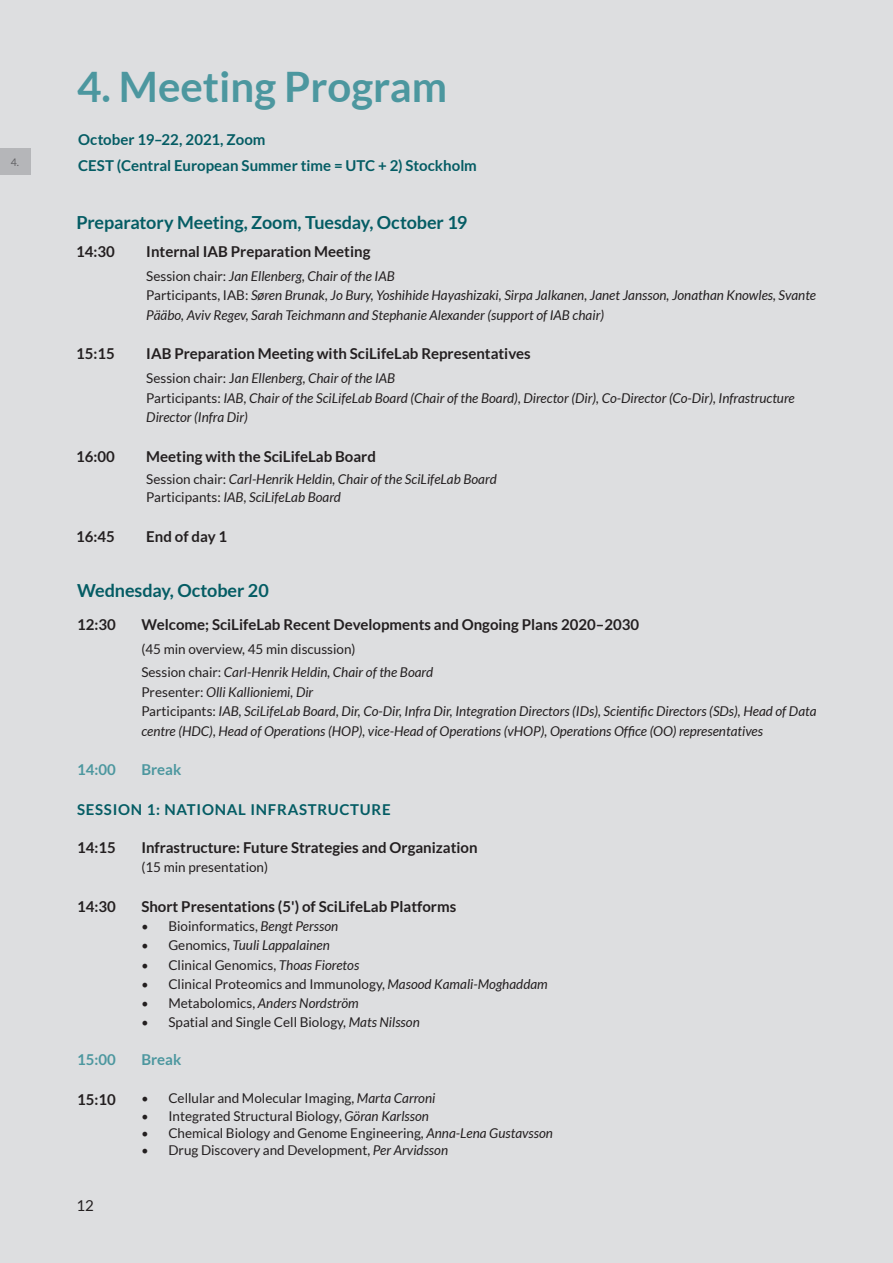
<style>
.page{position:relative;width:893px;height:1263px;background:#dddee0}
.page>*{position:absolute;margin:0;border:0;box-sizing:border-box;transform-origin:0 0}
.Rubriknivå_1{font:700 42px "Lato";color:#4c979f}
.t1{font:700 18px "Lato";letter-spacing:-.005em;color:#045c64}
.t2{font:700 15px "Lato";color:#231f20}
.t3{font:700 15px "Lato";letter-spacing:.005em;color:#045c64}
.t4{font:700 15px "Lato";letter-spacing:.05em;color:#045c64}
.t5{font:700 15px "Lato";color:#4c979f}
.t6{font:15px "Lato";color:#231f20}
.t7{font:italic 13.5px/19.5px "Lato";color:#231f20}
.t8{font:13.5px "Lato";color:#231f20}
.t9{font:10.5px "Lato";color:#636366}
.s1{font-style:normal}
.s2{font-family:"Minion Pro";font-size:18px}
.s3{font-style:italic}
.s4{font-family:"Minion Pro";font-style:normal;font-size:18px}
</style>
<div class="page">
<div style="left:0;top:148px;width:31px;height:27px;background:#b5b6b9"></div>
<p class="t9" style="left:11px;top:156px;width:10px">4.</p>
<p class="Rubriknivå_1" style="left:77px;top:62px;width:372px">4. Meeting Program</p>
<p class="t3" style="left:78px;top:131px;width:189px">October 19–22, 2021, Zoom</p>
<p class="t3" style="left:78px;top:157px;width:400px">CEST (Central European Summer time = UTC + 2) Stockholm</p>
<p class="t1" style="left:77px;top:212px;width:392px">Preparatory Meeting, Zoom, Tuesday, October 19</p>
<p class="t2" style="left:76px;top:243px;width:40px">14:30</p>
<p class="t2" style="left:146px;top:243px;width:226px">Internal IAB Preparation Meeting</p>
<p class="t7" style="left:146px;top:266px;width:250px"><span class="s1">Session chair:</span> Jan Ellenberg, Chair of the IAB</p>
<p class="t7" style="left:146px;top:286px;width:671px"><span class="s1">Participants, IAB:</span> Søren Brunak, Jo Bury, Yoshihide Hayashizaki, Sirpa Jalkanen, Janet Jansson, Jonathan Knowles, Svante<br>Pääbo, Aviv Regev, Sarah Teichmann and Stephanie Alexander (support of IAB chair)</p>
<p class="t2" style="left:76px;top:345px;width:40px">15:15</p>
<p class="t2" style="left:146px;top:345px;width:386px">IAB Preparation Meeting with SciLifeLab Representatives</p>
<p class="t7" style="left:146px;top:369px;width:250px"><span class="s1">Session chair: J</span>an Ellenberg, Chair of the IAB</p>
<p class="t7" style="left:146px;top:388px;width:650px"><span class="s1">Participants:</span> IAB, Chair of the SciLifeLab Board (Chair of the Board), Director (Dir), Co-Director (Co-Dir), Infrastructure<br>Director (Infra Dir)</p>
<p class="t2" style="left:76px;top:448px;width:40px">16:00</p>
<p class="t2" style="left:146px;top:448px;width:231px">Meeting with the SciLifeLab Board</p>
<p class="t7" style="left:146px;top:470px;width:352px"><span class="s1">Session chair:</span> Carl-Henrik Heldin, Chair of the SciLifeLab Board</p>
<p class="t7" style="left:146px;top:488px;width:196px"><span class="s1">Participants:</span> IAB, SciLifeLab Board</p>
<p class="t2" style="left:76px;top:528px;width:40px">16:45</p>
<p class="t2" style="left:146px;top:528px;width:82px">End of day 1</p>
<p class="t1" style="left:77px;top:580px;width:193px">Wednesday, October 20</p>
<p class="t2" style="left:77px;top:616px;width:40px">12:30</p>
<p class="t2" style="left:141px;top:616px;width:499px">Welcome; SciLifeLab Recent Developments and Ongoing Plans 2020–2030</p>
<p class="t8" style="left:141px;top:641px;width:216px">(45 min overview, 45 min discussion)</p>
<p class="t7" style="left:141px;top:663px;width:293px"><span class="s1">Session chair:</span> Carl-Henrik Heldin, Chair of the Board</p>
<p class="t7" style="left:141px;top:682px;width:173px"><span class="s1">Presenter:</span> Olli Kallioniemi, Dir</p>
<p class="t7" style="left:141px;top:702px;width:677px"><span class="s1">Participants:</span> IAB, SciLifeLab Board, Dir, Co-Dir, Infra Dir, Integration Directors (IDs), Scientific Directors (SDs), Head of Data centre (HDC), Head of Operations (HOP), vice-Head of Operations (vHOP), Operations Office (OO) representatives</p>
<p class="t5" style="left:77px;top:761px;width:40px">14:00</p>
<p class="t5" style="left:141px;top:761px;width:42px">Break</p>
<p class="t4" style="left:77px;top:801px;width:315px">SESSION 1: NATIONAL INFRASTRUCTURE</p>
<p class="t2" style="left:77px;top:839px;width:40px">14:15</p>
<p class="t2" style="left:141px;top:839px;width:338px">Infrastructure: Future Strategies and Organization</p>
<p class="t8" style="left:141px;top:860px;width:128px">(15 min presentation)</p>
<p class="t2" style="left:77px;top:898px;width:40px">14:30</p>
<p class="t2" style="left:141px;top:898px;width:316px">Short Presentations (5') of SciLifeLab Platforms</p>
<p class="t8" style="left:141px;top:918px;width:198px"><span class="s2">•</span> Bioinformatics, <span class="s3">Bengt Persson</span></p>
<p class="t7" style="left:141px;top:936px;width:190px"><span class="s4">•</span> <span class="s1">Genomics,</span> Tuuli Lappalainen</p>
<p class="t8" style="left:141px;top:957px;width:219px"><span class="s2">•</span> Clinical Genomics, <span class="s3">Thoas Fioretos</span></p>
<p class="t8" style="left:141px;top:976px;width:408px"><span class="s2">•</span> Clinical Proteomics and Immunology, <span class="s3">Masood Kamali-Moghaddam</span></p>
<p class="t7" style="left:141px;top:994px;width:219px"><span class="s4">•</span> <span class="s1">Metabolomics,</span> Anders Nordström</p>
<p class="t8" style="left:141px;top:1015px;width:280px"><span class="s2">•</span> Spatial and Single Cell Biology, <span class="s3">Mats Nilsson</span></p>
<p class="t5" style="left:77px;top:1051px;width:40px">15:00</p>
<p class="t5" style="left:141px;top:1051px;width:42px">Break</p>
<p class="t2" style="left:77px;top:1090px;width:40px">15:10</p>
<p class="t8" style="left:141px;top:1091px;width:296px"><span class="s2">•</span> Cellular and Molecular Imaging, <span class="s3">Marta Carroni</span></p>
<p class="t8" style="left:141px;top:1108px;width:289px"><span class="s2">•</span> Integrated Structural Biology, <span class="s3">Göran Karlsson</span></p>
<p class="t8" style="left:141px;top:1125px;width:413px"><span class="s2">•</span> Chemical Biology and Genome Engineering, <span class="s3">Anna-Lena Gustavsson</span></p>
<p class="t8" style="left:141px;top:1142px;width:308px"><span class="s2">•</span> Drug Discovery and Development, <span class="s3">Per Arvidsson</span></p>
<p class="t6" style="left:77px;top:1197px;width:19px">12</p>
</div>
